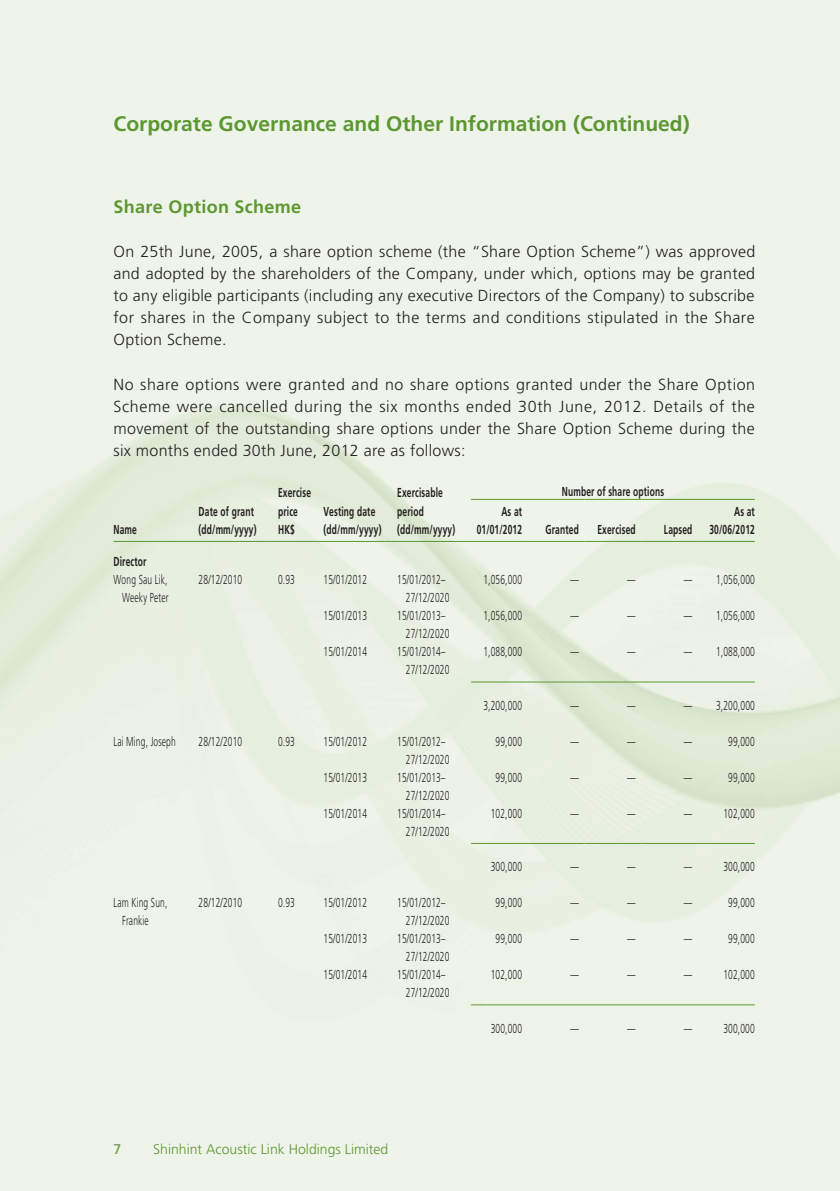
<style>
.page{position:relative;width:840px;height:1191px;background:#fff}
.page>*{position:absolute;margin:0;border:0;box-sizing:border-box;transform-origin:0 0}
.t1{font:700 21px "Frutiger LT Std";color:#5c9731}
.t2{font:700 18px "Frutiger LT Std";letter-spacing:.015em;color:#5c9731}
.t3{font:300 16px/22px "Frutiger LT Std";letter-spacing:.02em;color:#231f20;text-align:justify}
.t4{font:300 14px "Frutiger LT Std";color:#5c9731}
.t5{font:14px "Frutiger LT Std";color:#5c9731}
.t6{font:300 13px/18px "Frutiger LT Std";letter-spacing:.015em;color:#231f20;text-align:right;scale:.65 1}
.t7{font:700 13px/18px "Frutiger LT Std";letter-spacing:.015em;color:#231f20;scale:.65 1}
</style>
<div class="page">
<img style="left:0;top:0;width:839px;height:1191px">
<hr style="left:471px;top:499px;width:56px;height:1px;background:#5c9731">
<hr style="left:527px;top:499px;width:57px;height:1px;background:#5c9731">
<hr style="left:584px;top:499px;width:57px;height:1px;background:#5c9731">
<hr style="left:641px;top:499px;width:56px;height:1px;background:#5c9731">
<hr style="left:697px;top:499px;width:57px;height:1px;background:#5c9731">
<hr style="left:113px;top:541px;width:80px;height:1px;background:#5c9731">
<hr style="left:193px;top:541px;width:73px;height:1px;background:#5c9731">
<hr style="left:266px;top:541px;width:51px;height:1px;background:#5c9731">
<hr style="left:317px;top:541px;width:74px;height:1px;background:#5c9731">
<hr style="left:391px;top:541px;width:80px;height:1px;background:#5c9731">
<hr style="left:471px;top:541px;width:56px;height:1px;background:#5c9731">
<hr style="left:527px;top:541px;width:57px;height:1px;background:#5c9731">
<hr style="left:584px;top:541px;width:57px;height:1px;background:#5c9731">
<hr style="left:641px;top:541px;width:56px;height:1px;background:#5c9731">
<hr style="left:697px;top:541px;width:57px;height:1px;background:#5c9731">
<hr style="left:471px;top:681px;width:56px;height:1px;background:#5c9731">
<hr style="left:527px;top:681px;width:57px;height:1px;background:#5c9731">
<hr style="left:584px;top:681px;width:57px;height:1px;background:#5c9731">
<hr style="left:641px;top:681px;width:56px;height:1px;background:#5c9731">
<hr style="left:697px;top:681px;width:57px;height:1px;background:#5c9731">
<hr style="left:471px;top:843px;width:56px;height:1px;background:#5c9731">
<hr style="left:527px;top:843px;width:57px;height:1px;background:#5c9731">
<hr style="left:584px;top:843px;width:57px;height:1px;background:#5c9731">
<hr style="left:641px;top:843px;width:56px;height:1px;background:#5c9731">
<hr style="left:697px;top:843px;width:57px;height:1px;background:#5c9731">
<hr style="left:471px;top:1004px;width:56px;height:1px;background:#5c9731">
<hr style="left:527px;top:1004px;width:57px;height:1px;background:#5c9731">
<hr style="left:584px;top:1004px;width:57px;height:1px;background:#5c9731">
<hr style="left:641px;top:1004px;width:56px;height:1px;background:#5c9731">
<hr style="left:697px;top:1004px;width:57px;height:1px;background:#5c9731">
<h1 class="t1" style="left:113px;top:111px;width:577px">Corporate Governance and Other Information (Continued(</h1>
<h2 class="t2" style="left:113px;top:197px;width:189px">Share Option Scheme</h2>
<p class="t3" style="left:113px;top:241px;width:643px">On 25th June, 2005, a share option scheme (the “Share Option Scheme”) was approved and adopted by the shareholders of the Company, under which, options may be granted to any eligible participants (including any executive Directors of the Company) to subscribe for shares in the Company subject to the terms and conditions stipulated in the Share Option Scheme.</p>
<p class="t3" style="left:113px;top:373px;width:642px">No share options were granted and no share options granted under the Share Option Scheme were cancelled during the six months ended 30th June, 2012. Details of the movement of the outstanding share options under the Share Option Scheme during the six months ended 30th June, 2012 are as follows:</p>
<p class="t7" style="left:561px;top:482px;width:159px">Number of share options</p>
<p class="t7" style="left:397px;top:484px;width:72px">Exercisable</p>
<p class="t7" style="left:278px;top:484px;width:52px">Exercise</p>
<p class="t7" style="left:113px;top:520px;width:38px">Name</p>
<p class="t7" style="left:198px;top:502px;width:91px">Date of grant (dd/mm/yyyy(</p>
<p class="t7" style="left:278px;top:502px;width:32px">price<br>HK$</p>
<p class="t7" style="left:323px;top:502px;width:91px">Vesting date (dd/mm/yyyy(</p>
<p class="t7" style="left:397px;top:502px;width:91px">period (dd/mm/yyyy(</p>
<p class="t7" style="left:501px;top:502px;width:33px">As at</p>
<p class="t7" style="left:476px;top:520px;width:71px">01/01/2012</p>
<p class="t7" style="left:545px;top:520px;width:53px">Granted</p>
<p class="t7" style="left:597px;top:520px;width:60px">Exercised</p>
<p class="t7" style="left:663px;top:520px;width:45px">Lapsed</p>
<p class="t7" style="left:709px;top:502px;width:71px;text-align:right">As at<br>30/06/2012</p>
<p class="t7" style="left:113px;top:553px;width:52px">Director</p>
<p class="t6" style="left:113px;top:571px;width:86px">Wong Sau Lik,<br>Weeky Peter</p>
<p class="t6" style="left:397px;top:571px;width:75px">15/01/2012–</p>
<p class="t6" style="left:198px;top:571px;width:69px">28/12/2010</p>
<p class="t6" style="left:323px;top:571px;width:69px">15/01/2012</p>
<p class="t6" style="left:278px;top:571px;width:27px">0.93</p>
<p class="t6" style="left:405px;top:589px;width:69px">27/12/2020</p>
<p class="t6" style="left:483px;top:571px;width:61px">1,056,000</p>
<p class="t6" style="left:570px;top:571px;width:14px">—</p>
<p class="t6" style="left:627px;top:571px;width:14px">—</p>
<p class="t6" style="left:683px;top:571px;width:14px">—</p>
<p class="t6" style="left:715px;top:571px;width:61px">1,056,000</p>
<p class="t6" style="left:323px;top:607px;width:69px">15/01/2013</p>
<p class="t6" style="left:397px;top:607px;width:75px">15/01/2013–</p>
<p class="t6" style="left:483px;top:607px;width:61px">1,056,000</p>
<p class="t6" style="left:570px;top:607px;width:14px">—</p>
<p class="t6" style="left:627px;top:607px;width:14px">—</p>
<p class="t6" style="left:683px;top:607px;width:14px">—</p>
<p class="t6" style="left:715px;top:607px;width:61px">1,056,000</p>
<p class="t6" style="left:405px;top:625px;width:69px">27/12/2020</p>
<p class="t6" style="left:323px;top:643px;width:69px">15/01/2014</p>
<p class="t6" style="left:397px;top:643px;width:75px">15/01/2014–</p>
<p class="t6" style="left:483px;top:643px;width:61px">1,088,000</p>
<p class="t6" style="left:570px;top:643px;width:14px">—</p>
<p class="t6" style="left:627px;top:643px;width:14px">—</p>
<p class="t6" style="left:683px;top:643px;width:14px">—</p>
<p class="t6" style="left:715px;top:643px;width:61px">1,088,000</p>
<p class="t6" style="left:405px;top:661px;width:69px">27/12/2020</p>
<p class="t6" style="left:483px;top:696px;width:61px">3,200,000</p>
<p class="t6" style="left:570px;top:696px;width:14px">—</p>
<p class="t6" style="left:627px;top:696px;width:14px">—</p>
<p class="t6" style="left:683px;top:696px;width:14px">—</p>
<p class="t6" style="left:715px;top:696px;width:61px">3,200,000</p>
<p class="t6" style="left:113px;top:732px;width:97px">Lai Ming, Joseph</p>
<p class="t6" style="left:198px;top:732px;width:69px">28/12/2010</p>
<p class="t6" style="left:278px;top:732px;width:27px">0.93</p>
<p class="t6" style="left:323px;top:732px;width:69px">15/01/2012</p>
<p class="t6" style="left:397px;top:732px;width:75px">15/01/2012–</p>
<p class="t6" style="left:495px;top:732px;width:42px">99,000</p>
<p class="t6" style="left:570px;top:732px;width:14px">—</p>
<p class="t6" style="left:627px;top:732px;width:14px">—</p>
<p class="t6" style="left:683px;top:732px;width:14px">—</p>
<p class="t6" style="left:727px;top:732px;width:42px">99,000</p>
<p class="t6" style="left:405px;top:750px;width:69px">27/12/2020</p>
<p class="t6" style="left:323px;top:768px;width:69px">15/01/2013</p>
<p class="t6" style="left:397px;top:768px;width:75px">15/01/2013–</p>
<p class="t6" style="left:495px;top:768px;width:42px">99,000</p>
<p class="t6" style="left:570px;top:768px;width:14px">—</p>
<p class="t6" style="left:627px;top:768px;width:14px">—</p>
<p class="t6" style="left:683px;top:768px;width:14px">—</p>
<p class="t6" style="left:727px;top:768px;width:42px">99,000</p>
<p class="t6" style="left:405px;top:786px;width:69px">27/12/2020</p>
<p class="t6" style="left:323px;top:804px;width:69px">15/01/2014</p>
<p class="t6" style="left:397px;top:804px;width:75px">15/01/2014–</p>
<p class="t6" style="left:490px;top:804px;width:50px">102,000</p>
<p class="t6" style="left:570px;top:804px;width:14px">—</p>
<p class="t6" style="left:627px;top:804px;width:14px">—</p>
<p class="t6" style="left:683px;top:804px;width:14px">—</p>
<p class="t6" style="left:723px;top:804px;width:50px">102,000</p>
<p class="t6" style="left:405px;top:822px;width:69px">27/12/2020</p>
<p class="t6" style="left:490px;top:857px;width:50px">300,000</p>
<p class="t6" style="left:570px;top:857px;width:14px">—</p>
<p class="t6" style="left:627px;top:857px;width:14px">—</p>
<p class="t6" style="left:683px;top:857px;width:14px">—</p>
<p class="t6" style="left:723px;top:857px;width:50px">300,000</p>
<p class="t6" style="left:122px;top:893px;width:71px;text-align:left;text-indent:-9px">Lam King Sun,<br>Frankie</p>
<p class="t6" style="left:397px;top:893px;width:75px">15/01/2012–</p>
<p class="t6" style="left:198px;top:893px;width:69px">28/12/2010</p>
<p class="t6" style="left:323px;top:893px;width:69px">15/01/2012</p>
<p class="t6" style="left:278px;top:893px;width:27px">0.93</p>
<p class="t6" style="left:405px;top:911px;width:69px">27/12/2020</p>
<p class="t6" style="left:495px;top:893px;width:42px">99,000</p>
<p class="t6" style="left:570px;top:893px;width:14px">—</p>
<p class="t6" style="left:627px;top:893px;width:14px">—</p>
<p class="t6" style="left:683px;top:893px;width:14px">—</p>
<p class="t6" style="left:727px;top:893px;width:42px">99,000</p>
<p class="t6" style="left:323px;top:929px;width:69px">15/01/2013</p>
<p class="t6" style="left:397px;top:929px;width:75px">15/01/2013–</p>
<p class="t6" style="left:495px;top:929px;width:42px">99,000</p>
<p class="t6" style="left:570px;top:929px;width:14px">—</p>
<p class="t6" style="left:627px;top:929px;width:14px">—</p>
<p class="t6" style="left:683px;top:929px;width:14px">—</p>
<p class="t6" style="left:727px;top:929px;width:42px">99,000</p>
<p class="t6" style="left:405px;top:947px;width:69px">27/12/2020</p>
<p class="t6" style="left:323px;top:965px;width:69px">15/01/2014</p>
<p class="t6" style="left:397px;top:965px;width:75px">15/01/2014–</p>
<p class="t6" style="left:490px;top:965px;width:50px">102,000</p>
<p class="t6" style="left:570px;top:965px;width:14px">—</p>
<p class="t6" style="left:626px;top:965px;width:14px">—</p>
<p class="t6" style="left:683px;top:965px;width:14px">—</p>
<p class="t6" style="left:723px;top:965px;width:50px">102,000</p>
<p class="t6" style="left:405px;top:983px;width:69px">27/12/2020</p>
<p class="t6" style="left:490px;top:1019px;width:50px">300,000</p>
<p class="t6" style="left:723px;top:1019px;width:50px">300,000</p>
<p class="t5" style="left:113px;top:1140px;width:9px">7</p>
<p class="t4" style="left:153px;top:1141px;width:236px">Shinhint Acoustic Link Holdings Limited</p>
</div>
